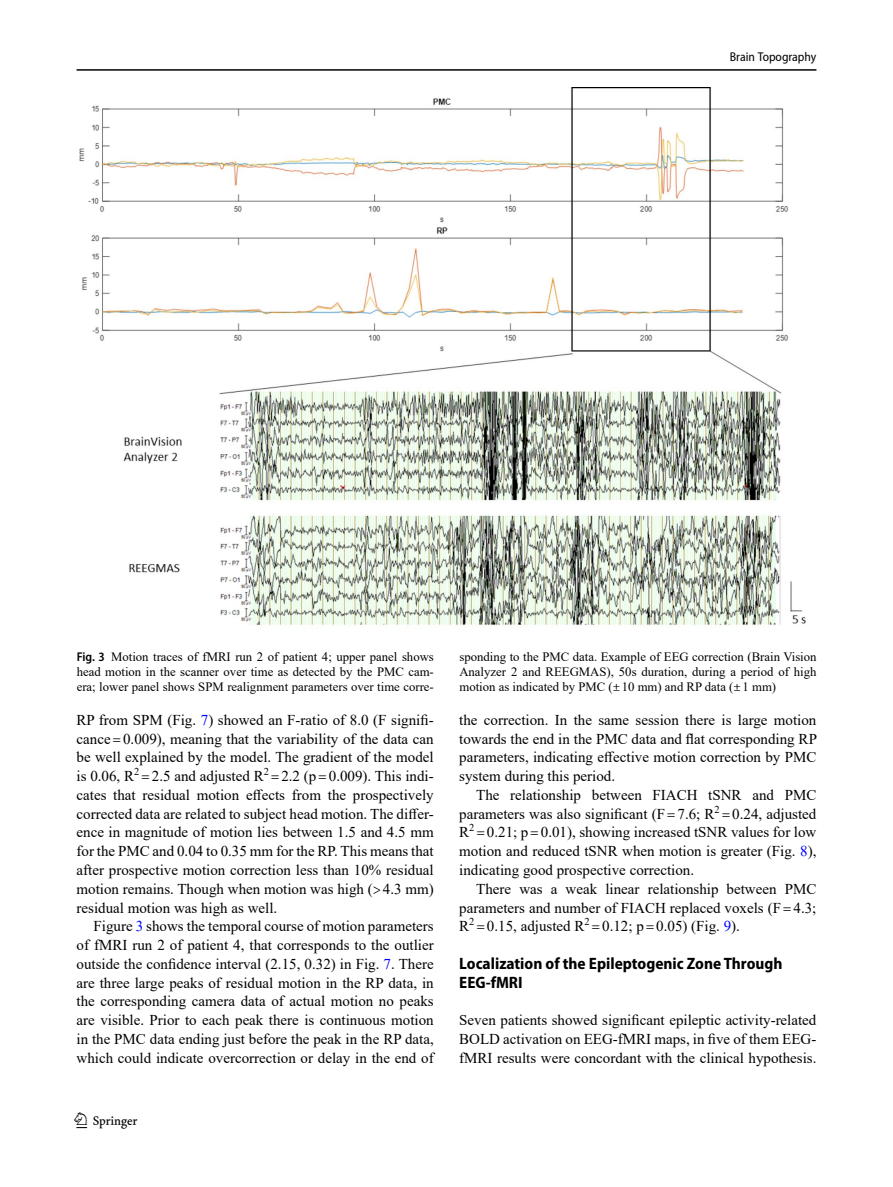
<style>
.page{position:relative;width:893px;height:1187px;background:#fff}
.page>*{position:absolute;margin:0;border:0;box-sizing:border-box;transform-origin:0 0}
.t1{font:22.5px "Springnew";color:#000}
.Head_2{font:700 semi-condensed 16.5px/18.8px "Myriad Pro";color:#000}
.Body_Text_Indent{font:15px/18.8px "Times New Roman";color:#000;text-align:justify}
.Body_Text{font:15px/18.8px "Times New Roman";color:#000;text-align:justify}
.Figure_Caption{font:12.75px/15px "Times New Roman";color:#000;text-align:justify}
.t2{font:semi-condensed 12.75px "Myriad Pro";color:#000}
.s1{font-family:"Myriad Pro";font-weight:600;font-stretch:semi-condensed}
.s2{font-family:"Minion Pro"}
.s3{color:#00f}
</style>
<div class="page">
<hr style="left:77px;top:69px;width:739px;height:2px;background:#000">
<img style="left:79px;top:87px;width:727px;height:539px">
<p class="t2" style="left:730px;top:49px;width:88px">Brain Topography</p>
<p class="Figure_Caption" style="left:77px;top:649px;width:359px"><span class="s1">Fig. 3</span> Motion traces of fMRI run 2 of patient 4; upper panel shows head motion in the scanner over time as detected by the PMC cam&shy;era; lower panel shows SPM realignment parameters over time corre-</p>
<p class="Figure_Caption" style="left:459px;top:649px;width:359px">sponding to the PMC data. Example of EEG correction (Brain Vision Analyzer 2 and REEGMAS), 50s duration, during a period of high motion as indicated by PMC (<span class="s2">±</span>10 mm) and RP data (<span class="s2">±</span>1 mm)</p>
<p class="Body_Text_Indent" style="left:77px;top:710px;width:359px">RP from SPM (Fig. <span class="s3">7</span>) showed an F-ratio of 8.0 (F signifi&shy;cance<span class="s2">=</span>0.009), meaning that the variability of the data can be well explained by the model. The gradient of the model is 0.06, R<sup>2</sup> <span class="s2">=</span>2.5 and adjusted R<sup>2</sup> <span class="s2">=</span>2.2 (p<span class="s2">=</span>0.009). This indi&shy;cates that residual motion effects from the prospectively corrected data are related to subject head motion. The differ&shy;ence in magnitude of motion lies between 1.5 and 4.5 mm for the PMC and 0.04 to 0.35 mm for the RP. This means that after prospective motion correction less than 10% residual motion remains. Though when motion was high (<span class="s2">&gt;</span>4.3 mm) residual motion was high as well.</p>
<p class="Body_Text_Indent" style="left:77px;top:916px;width:359px;text-indent:17px">Figure <span class="s3">3</span> shows the temporal course of motion parameters of fMRI run 2 of patient 4, that corresponds to the outlier outside the confidence interval (2.15, 0.32) in Fig. <span class="s3">7</span>. There are three large peaks of residual motion in the RP data, in the corresponding camera data of actual motion no peaks are visible. Prior to each peak there is continuous motion in the PMC data ending just before the peak in the RP data, which could indicate overcorrection or delay in the end of</p>
<h1 class="t1" style="left:77px;top:1107px;width:63px">1 3</h1>
<p class="Body_Text_Indent" style="left:459px;top:710px;width:359px">the correction. In the same session there is large motion towards the end in the PMC data and flat corresponding RP parameters, indicating effective motion correction by PMC system during this period.</p>
<p class="Body_Text_Indent" style="left:459px;top:785px;width:359px;text-indent:17px">The relationship between FIACH tSNR and PMC parameters was also significant (F<span class="s2">=</span>7.6; R<sup>2</sup> <span class="s2">=</span>0.24, adjusted R<sup>2</sup> <span class="s2">=</span>0.21; p<span class="s2">=</span>0.01), showing increased tSNR values for low motion and reduced tSNR when motion is greater (Fig. <span class="s3">8</span>), indicating good prospective correction.</p>
<p class="Body_Text_Indent" style="left:459px;top:878px;width:359px;text-indent:17px">There was a weak linear relationship between PMC parameters and number of FIACH replaced voxels (F<span class="s2">=</span>4.3; R<sup>2</sup> <span class="s2">=</span>0.15, adjusted R<sup>2</sup> <span class="s2">=</span>0.12; p<span class="s2">=</span>0.05) (Fig. <span class="s3">9</span>).</p>
<p class="Head_2" style="left:459px;top:954px;width:325px">Localization of the Epileptogenic Zone Through<br>EEG-fMRI</p>
<p class="Body_Text" style="left:459px;top:1010px;width:359px">Seven patients showed significant epileptic activity-related BOLD activation on EEG-fMRI maps, in five of them EEG&shy;fMRI results were concordant with the clinical hypothesis.</p>
</div>
